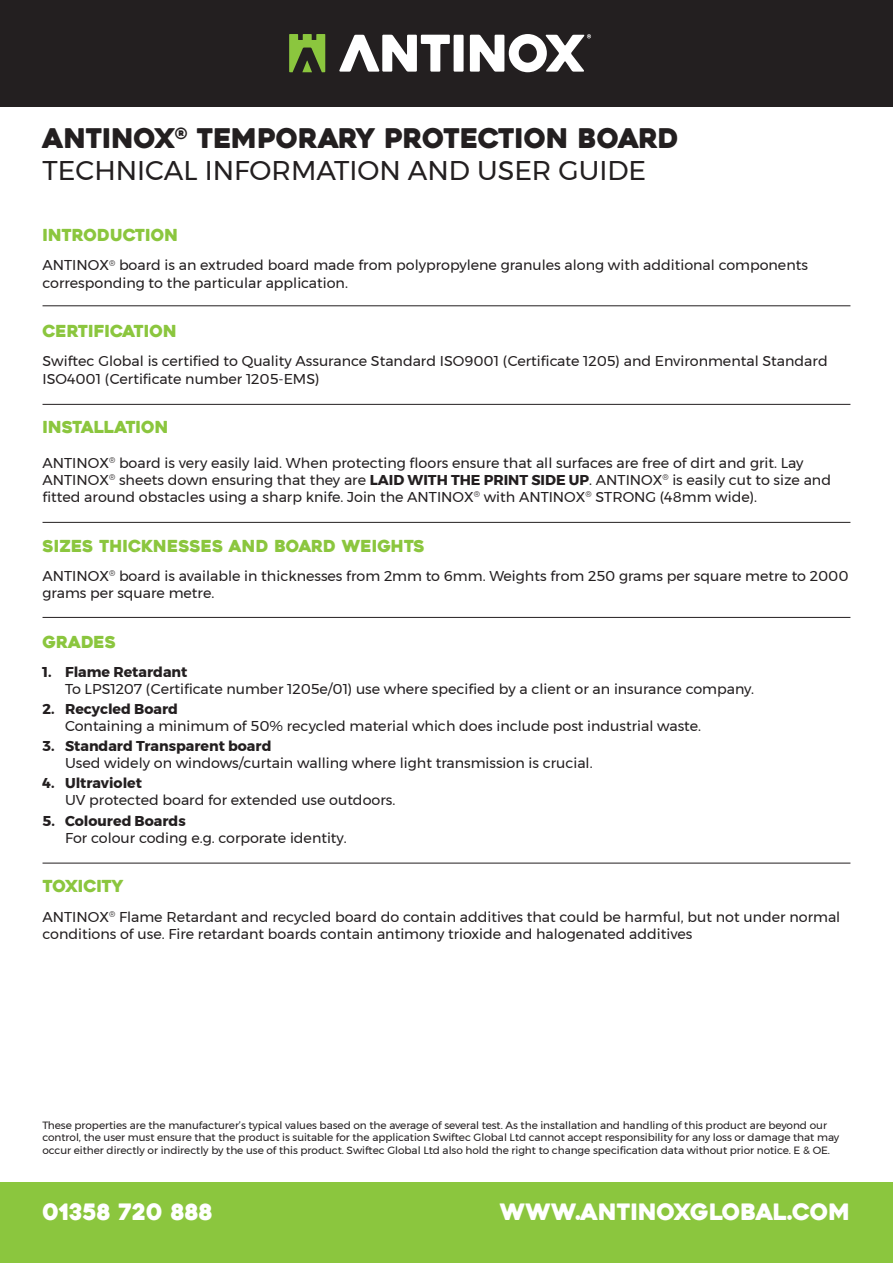
<style>
.page{position:relative;width:893px;height:1263px;background:#fff}
.page>*{position:absolute;margin:0;border:0;box-sizing:border-box;transform-origin:0 0}
.t1{font:27px "Heavitas";color:#231f20}
.t2{font:27px "Montserrat";color:#231f20}
.t3{font:22.5px "Heavitas";color:#fff}
.t4{font:16.5px "Heavitas";color:#8bc63e}
.t5{font:14.25px/17.1px "Montserrat";color:#231f20}
.t6{font:700 14.25px "Montserrat";color:#231f20}
.t7{font:10.5px/12.6px "Montserrat";letter-spacing:-.005em;color:#231f20}
.s1{font-weight:700}
</style>
<div class="page">
<div style="left:0;top:0;width:893px;height:106px;background:#231f20"></div>
<svg style="left:289px;top:34px;width:36px;height:38px"></svg>
<svg style="left:339px;top:34px;width:252px;height:38px"></svg>
<div style="left:0;top:1182px;width:893px;height:81px;background:#8bc63e"></div>
<hr style="left:43px;top:305px;width:807px;height:1px;background:#231f20">
<hr style="left:43px;top:404px;width:807px;height:1px;background:#231f20">
<hr style="left:43px;top:522px;width:807px;height:1px;background:#231f20">
<hr style="left:43px;top:617px;width:807px;height:1px;background:#231f20">
<hr style="left:43px;top:863px;width:807px;height:1px;background:#231f20">
<p class="t1" style="left:43px;top:121px;width:638px">ANTINOX<sup>®</sup> TEMPORARY PROTECTION BOARD</p>
<p class="t2" style="left:43px;top:150px;width:605px">TECHNICAL INFORMATION AND USER GUIDE</p>
<p class="t4" style="left:43px;top:225px;width:137px">INTRODUCTION</p>
<p class="t5" style="left:43px;top:257px;width:767px">ANTINOX<sup>®</sup> board is an extruded board made from polypropylene granules along with additional components corresponding to the particular application.</p>
<p class="t4" style="left:43px;top:321px;width:136px">CERTIFICATION</p>
<p class="t5" style="left:43px;top:353px;width:787px">Swiftec Global is certified to Quality Assurance Standard ISO9001 (Certificate 1205) and Environmental Standard<br>ISO4001 (Certificate number 1205-EMS)</p>
<p class="t4" style="left:43px;top:417px;width:128px">INSTALLATION</p>
<p class="t5" style="left:43px;top:454px;width:790px">ANTINOX<sup>®</sup> board is very easily laid. When protecting floors ensure that all surfaces are free of dirt and grit. Lay<br>ANTINOX<sup>®</sup> sheets down ensuring that they are <span class="s1">LAID WITH THE PRINT SIDE UP</span>. ANTINOX<sup>®</sup> is easily cut to size and fitted around obstacles using a sharp knife. Join the ANTINOX<sup>®</sup> with ANTINOX<sup>®</sup> STRONG (48mm wide).</p>
<p class="t4" style="left:43px;top:535px;width:384px">SIZES THICKNESSES AND BOARD WEIGHTS</p>
<p class="t5" style="left:43px;top:567px;width:807px">ANTINOX<sup>®</sup> board is available in thicknesses from 2mm to 6mm. Weights from 250 grams per square metre to 2000 grams per square metre.</p>
<p class="t4" style="left:43px;top:631px;width:75px">GRADES</p>
<p class="t6" style="left:43px;top:660px;width:146px">1. Flame Retardant</p>
<p class="t5" style="left:65px;top:680px;width:691px">To LPS1207 (Certificate number 1205e/01) use where specified by a client or an insurance company.</p>
<p class="t6" style="left:43px;top:697px;width:137px">2. Recycled Board</p>
<p class="t5" style="left:65px;top:717px;width:638px">Containing a minimum of 50% recycled material which does include post industrial waste.</p>
<p class="t6" style="left:43px;top:735px;width:230px">3. Standard Transparent board</p>
<p class="t5" style="left:65px;top:754px;width:529px">Used widely on windows/curtain walling where light transmission is crucial.</p>
<p class="t6" style="left:43px;top:772px;width:101px">4. Ultraviolet</p>
<p class="t5" style="left:65px;top:792px;width:332px">UV protected board for extended use outdoors.</p>
<p class="t6" style="left:43px;top:809px;width:145px">5. Coloured Boards</p>
<p class="t5" style="left:65px;top:829px;width:283px">For colour coding e.g. corporate identity.</p>
<p class="t4" style="left:43px;top:876px;width:82px">TOXICITY</p>
<p class="t5" style="left:43px;top:908px;width:799px">ANTINOX<sup>®</sup> Flame Retardant and recycled board do contain additives that could be harmful, but not under normal conditions of use. Fire retardant boards contain antimony trioxide and halogenated additives</p>
<p class="t7" style="left:43px;top:1118px;width:798px">These properties are the manufacturer’s typical values based on the average of several test. As the installation and handling of this product are beyond our control, the user must ensure that the product is suitable for the application Swiftec Global Ltd cannot accept responsibility for any loss or damage that may occur either directly or indirectly by the use of this product. Swiftec Global Ltd also hold the right to change specification data without prior notice. E &amp; OE.</p>
<p class="t3" style="left:43px;top:1198px;width:172px">01358 720 888</p>
<p class="t3" style="left:500px;top:1198px;width:352px">WWW.ANTINOXGLOBAL.COM</p>
</div>
